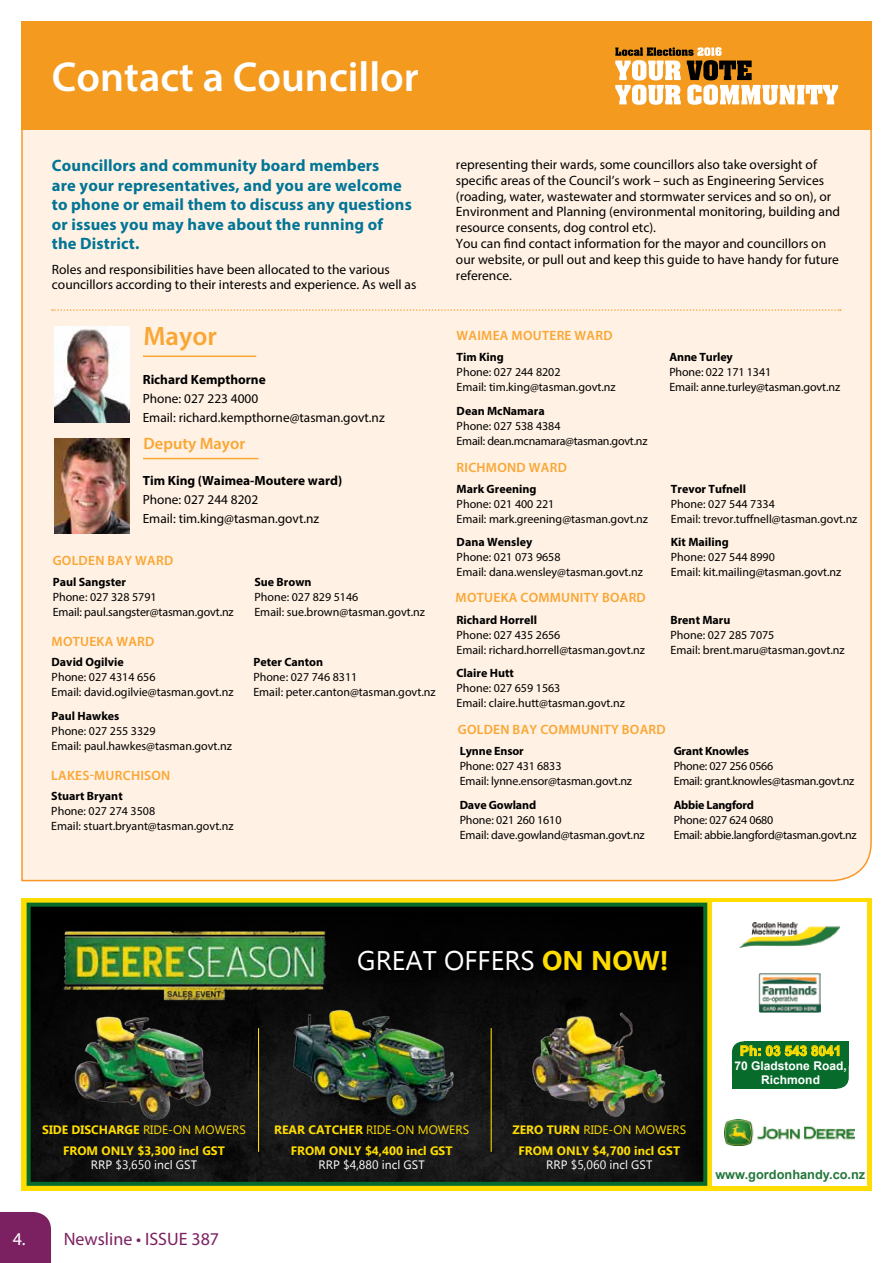
<style>
.page{position:relative;width:893px;height:1263px;background:#fff}
.page>*{position:absolute;margin:0;border:0;box-sizing:border-box;transform-origin:0 0}
.t1{font:600 42px "Myriad Pro";color:#fff}
.t2{font:26.85px "Ebrima";color:#fff}
.t3{font:600 26.7px "Myriad Pro";color:#faa634}
.t4{font:18px "Myriad Pro";color:#7b2162}
.t5{font:700 16.5px/19.5px "Myriad Pro";letter-spacing:.01em;color:#007596}
.t6{font:600 16.5px "Myriad Pro";color:#faa634}
.t7{font:700 13.8px "Arial";color:#fd0}
.t8{font:13.5px/15.9px "Myriad Pro";color:#000}
.t9{font:600 13.5px "Myriad Pro";letter-spacing:.02em;color:#faa634}
.t10{font:13.35px/19.2px "Myriad Pro";color:#000}
.t11{font:700 13.35px "Myriad Pro";color:#000}
.t12{font:700 12.75px "Arial";color:#24773b}
.t13{font:700 12.15px/20.9px "Ebrima";color:#fd0;text-align:center}
.t14{font:12.15px "Ebrima";color:#fff}
.t15{font:12px/15px "Myriad Pro";color:#000}
.t16{font:700 12px "Myriad Pro";color:#000}
.t17{font:12px/15px "Myriad Pro";letter-spacing:-.02em;color:#000}
.t18{font:700 12px "Myriad Pro";letter-spacing:-.02em;color:#000}
.t19{font:700 12px/14.4px "Arial";color:#fff;text-align:center}
.s1{font-weight:700;color:#fd0}
.s2{font-weight:400}
.s3{color:#fff}
</style>
<div class="page">
<div style="left:0;top:1212px;width:51px;height:51px;background:#7b2162"></div>
<div style="left:21px;top:898px;width:851px;height:293px;background:#fd0"></div>
<img style="left:32px;top:908px;width:670px;height:273px">
<div style="left:27px;top:903px;width:680px;height:283px;border:4px solid #076c2b"></div>
<div style="left:712px;top:903px;width:155px;height:283px;background:#fff"></div>
<div style="left:732px;top:1041px;width:117px;height:47px;background:#076c2b;border-radius:11px"></div>
<svg style="left:740px;top:1045px;width:99px;height:11px"></svg>
<img style="left:740px;top:922px;width:99px;height:25px">
<img style="left:725px;top:1119px;width:129px;height:26px">
<img style="left:58px;top:928px;width:272px;height:74px">
<div style="left:340px;top:937px;width:346px;height:45px;background:#000"></div>
<img style="left:289px;top:1003px;width:169px;height:122px">
<img style="left:524px;top:1010px;width:150px;height:108px">
<img style="left:71px;top:1012px;width:143px;height:111px">
<hr style="left:258px;top:1028px;width:1px;height:124px;background:#fd0">
<hr style="left:491px;top:1028px;width:1px;height:124px;background:#fd0">
<img style="left:758px;top:973px;width:63px;height:39px">
<div style="left:21px;top:129px;width:851px;height:753px;background:#fff1e3"></div>
<div style="left:21px;top:21px;width:851px;height:108px;background:#f39a1f"></div>
<svg style="left:615px;top:47px;width:223px;height:58px"></svg>
<img style="left:54px;top:326px;width:75px;height:96px">
<hr style="left:143px;top:355px;width:113px;height:2px;background:#faa634">
<svg style="left:52px;top:309px;width:789px;height:2px;background:#fddcb3"></svg>
<img style="left:54px;top:438px;width:75px;height:96px">
<hr style="left:143px;top:458px;width:115px;height:1px;background:#faa634">
<h1 class="t1" style="left:52px;top:50px;width:368px">Contact a Councillor</h1>
<h3 class="t5" style="left:52px;top:156px;width:362px">Councillors and community board members<br>are your representatives, and you are welcome to phone or email them to discuss any questions or issues you may have about the running of the District.</h3>
<p class="t8" style="left:52px;top:261px;width:366px">Roles and responsibilities have been allocated to the various councillors according to their interests and experience. As well as</p>
<h3 class="t3" style="left:144px;top:319px;width:75px">Mayor</h3>
<p class="t11" style="left:143px;top:370px;width:124px">Richard Kempthorne</p>
<p class="t10" style="left:143px;top:389px;width:243px">Phone: 027 223 4000<br>Email: richard.kempthorne@tasman.govt.nz</p>
<h3 class="t6" style="left:144px;top:433px;width:103px">Deputy Mayor</h3>
<p class="t11" style="left:143px;top:472px;width:201px">Tim King (Waimea-Moutere ward)</p>
<p class="t10" style="left:143px;top:490px;width:178px">Phone: 027 244 8202<br>Email: tim.king@tasman.govt.nz</p>
<p class="t9" style="left:53px;top:552px;width:122px">GOLDEN BAY WARD</p>
<p class="t16" style="left:53px;top:574px;width:75px">Paul Sangster</p>
<p class="t15" style="left:53px;top:589px;width:182px">Phone: 027 328 5791<br>Email: paul.sangster@tasman.govt.nz</p>
<p class="t16" style="left:254px;top:574px;width:59px">Sue Brown</p>
<p class="t15" style="left:254px;top:589px;width:172px">Phone: 027 829 5146<br>Email: sue.brown@tasman.govt.nz</p>
<p class="t9" style="left:52px;top:632px;width:104px">MOTUEKA WARD</p>
<p class="t16" style="left:52px;top:654px;width:74px">David Ogilvie</p>
<p class="t15" style="left:52px;top:669px;width:183px">Phone: 027 4314 656<br>Email: david.ogilvie@tasman.govt.nz</p>
<p class="t16" style="left:52px;top:708px;width:69px">Paul Hawkes</p>
<p class="t15" style="left:52px;top:723px;width:182px">Phone: 027 255 3329<br>Email: paul.hawkes@tasman.govt.nz</p>
<p class="t9" style="left:51px;top:766px;width:121px">LAKES-MURCHISON</p>
<p class="t16" style="left:51px;top:788px;width:73px">Stuart Bryant</p>
<p class="t15" style="left:51px;top:803px;width:184px">Phone: 027 274 3508<br>Email: stuart.bryant@tasman.govt.nz</p>
<p class="t16" style="left:253px;top:654px;width:71px">Peter Canton</p>
<p class="t15" style="left:253px;top:669px;width:184px">Phone: 027 746 8311<br>Email: peter.canton@tasman.govt.nz</p>
<p class="t8" style="left:456px;top:156px;width:386px">representing their wards, some councillors also take oversight of specific areas of the Council’s work – such as Engineering Services (roading, water, wastewater and stormwater services and so on), or Environment and Planning (environmental monitoring, building and resource consents, dog control etc).<br>You can find contact information for the mayor and councillors on our website, or pull out and keep this guide to have handy for future reference.</p>
<p class="t9" style="left:457px;top:327px;width:158px">WAIMEA MOUTERE WARD</p>
<p class="t16" style="left:457px;top:349px;width:49px">Tim King</p>
<p class="t15" style="left:457px;top:364px;width:161px">Phone: 027 244 8202<br>Email: tim.king@tasman.govt.nz</p>
<p class="t16" style="left:457px;top:403px;width:90px">Dean McNamara</p>
<p class="t17" style="left:457px;top:418px;width:192px">Phone: 027 538 4384<br>Email: dean.mcnamara@tasman.govt.nz</p>
<p class="t9" style="left:457px;top:459px;width:112px">RICHMOND WARD</p>
<p class="t16" style="left:457px;top:481px;width:81px">Mark Greening</p>
<p class="t15" style="left:457px;top:496px;width:193px">Phone: 021 400 221<br>Email: mark.greening@tasman.govt.nz</p>
<p class="t16" style="left:457px;top:534px;width:77px">Dana Wensley</p>
<p class="t15" style="left:457px;top:549px;width:188px">Phone: 021 073 9658<br>Email: dana.wensley@tasman.govt.nz</p>
<p class="t9" style="left:456px;top:589px;width:192px">MOTUEKA COMMUNITY BOARD</p>
<p class="t16" style="left:456px;top:612px;width:82px">Richard Horrell</p>
<p class="t15" style="left:456px;top:627px;width:190px">Phone: 027 435 2656<br>Email: richard.horrell@tasman.govt.nz</p>
<p class="t16" style="left:456px;top:665px;width:59px">Claire Hutt</p>
<p class="t15" style="left:456px;top:680px;width:170px">Phone: 027 659 1563<br>Email: claire.hutt@tasman.govt.nz</p>
<p class="t16" style="left:669px;top:349px;width:65px">Anne Turley</p>
<p class="t15" style="left:669px;top:364px;width:172px">Phone: 022 171 1341<br>Email: anne.turley@tasman.govt.nz</p>
<p class="t16" style="left:671px;top:481px;width:77px">Trevor Tufnell</p>
<p class="t15" style="left:671px;top:496px;width:188px">Phone: 027 544 7334<br>Email: trevor.tuffnell@tasman.govt.nz</p>
<p class="t16" style="left:671px;top:534px;width:59px">Kit Mailing</p>
<p class="t15" style="left:671px;top:549px;width:172px">Phone: 027 544 8990<br>Email: kit.mailing@tasman.govt.nz</p>
<p class="t16" style="left:670px;top:612px;width:62px">Brent Maru</p>
<p class="t15" style="left:670px;top:627px;width:176px">Phone: 027 285 7075<br>Email: brent.maru@tasman.govt.nz</p>
<p class="t9" style="left:458px;top:721px;width:209px">GOLDEN BAY COMMUNITY BOARD</p>
<p class="t16" style="left:460px;top:743px;width:66px">Lynne Ensor</p>
<p class="t15" style="left:460px;top:758px;width:174px">Phone: 027 431 6833<br>Email: lynne.ensor@tasman.govt.nz</p>
<p class="t16" style="left:460px;top:797px;width:78px">Dave Gowland</p>
<p class="t15" style="left:460px;top:812px;width:187px">Phone: 021 260 1610<br>Email: dave.gowland@tasman.govt.nz</p>
<p class="t18" style="left:674px;top:743px;width:77px">Grant Knowles</p>
<p class="t17" style="left:674px;top:758px;width:182px">Phone: 027 256 0566<br>Email: grant.knowles@tasman.govt.nz</p>
<p class="t18" style="left:674px;top:797px;width:82px">Abbie Langford</p>
<p class="t17" style="left:674px;top:812px;width:185px">Phone: 027 624 0680<br>Email: abbie.langford@tasman.govt.nz</p>
<h2 class="t2" style="left:357px;top:941px;width:313px">GREAT OFFERS <span class="s1">ON NOW!</span></h2>
<p class="t13" style="left:42px;top:1118px;width:205px">SIDE DISCHARGE <span class="s2">RIDE-ON MOWERS<br></span>FROM ONLY $3,300 incl GST</p>
<p class="t14" style="left:91px;top:1156px;width:108px">RRP $3,650 incl GST</p>
<h3 class="t4" style="left:13px;top:1227px;width:208px"><span class="s3">4.</span> Newsline • ISSUE 387</h3>
<p class="t13" style="left:274px;top:1118px;width:196px">REAR CATCHER <span class="s2">RIDE-ON MOWERS<br></span>FROM ONLY $4,400 incl GST</p>
<p class="t14" style="left:319px;top:1156px;width:108px">RRP $4,880 incl GST</p>
<p class="t13" style="left:512px;top:1118px;width:175px">ZERO TURN <span class="s2">RIDE-ON MOWERS<br></span>FROM ONLY $4,700 incl GST</p>
<p class="t14" style="left:546px;top:1156px;width:108px">RRP $5,060 incl GST</p>
<p class="t7" style="left:740px;top:1041px;width:103px">Ph: 03 543 8041</p>
<p class="t19" style="left:734px;top:1059px;width:114px">70 Gladstone Road,<br>Richmond</p>
<p class="t12" style="left:715px;top:1166px;width:151px">www.gordonhandy.co.nz</p>
</div>
